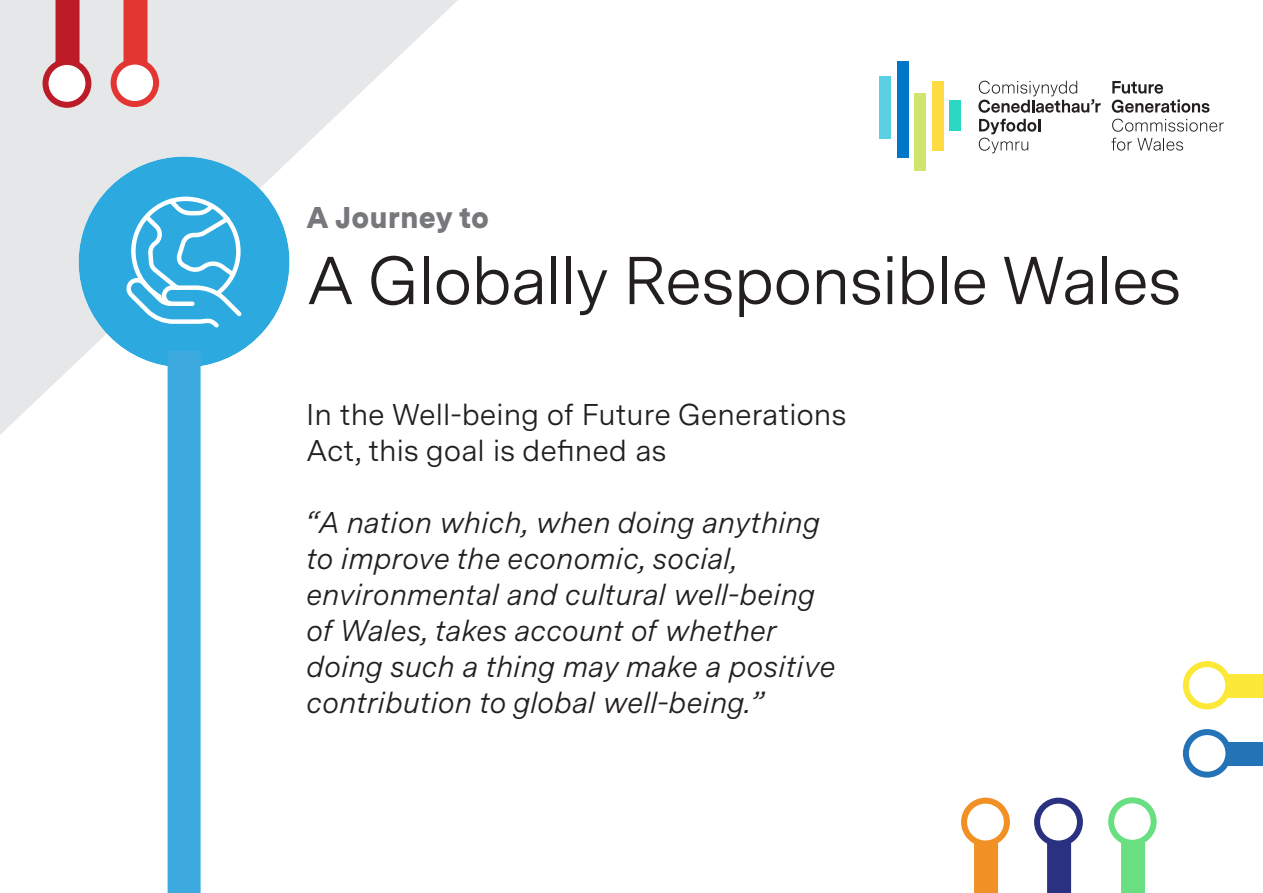
<style>
.page{position:relative;width:1263px;height:893px;background:#fff}
.page>*{position:absolute;margin:0;border:0;box-sizing:border-box;transform-origin:0 0}
.t1{font:67.5px "Messina Sans";letter-spacing:-.02em;color:#231f20}
.t2{font:italic 30px/36px "Messina Sans";color:#231f20}
.t3{font:30px/36px "Messina Sans";color:#231f20}
.t4{font:900 30px "Messina Sans";color:#76787b}
</style>
<div class="page">
<svg style="left:0;top:0;width:458px;height:435px"></svg>
<div style="left:879px;top:76px;width:12px;height:62px;background:#59d0e4"></div>
<div style="left:897px;top:61px;width:11px;height:96px;background:#0076c8"></div>
<div style="left:914px;top:93px;width:12px;height:78px;background:#cee66e"></div>
<div style="left:932px;top:81px;width:11px;height:69px;background:#ffdb42"></div>
<div style="left:949px;top:100px;width:12px;height:30px;background:#2bd8c4"></div>
<svg style="left:1112px;top:81px;width:51px;height:13px"></svg>
<svg style="left:1112px;top:100px;width:97px;height:13px"></svg>
<svg style="left:1112px;top:119px;width:112px;height:13px"></svg>
<svg style="left:1111px;top:138px;width:72px;height:13px"></svg>
<svg style="left:978px;top:81px;width:123px;height:32px"></svg>
<svg style="left:979px;top:119px;width:61px;height:34px"></svg>
<div style="left:56px;top:0;width:24px;height:63px;background:#bc1b28"></div>
<div style="left:46px;top:62px;width:42px;height:43px;background:#fff;border-radius:50%"></div>
<div style="left:43px;top:59px;width:48px;height:49px;border:6px solid #bc1b28;border-radius:50%"></div>
<div style="left:1227px;top:674px;width:36px;height:24px;background:#fbe837"></div>
<div style="left:1183px;top:661px;width:48px;height:48px;border:6px solid #fbe837;border-radius:50%"></div>
<div style="left:1227px;top:742px;width:36px;height:24px;background:#2473b6"></div>
<div style="left:1183px;top:729px;width:48px;height:49px;border:6px solid #2473b6;border-radius:50%"></div>
<div style="left:1121px;top:842px;width:24px;height:51px;background:#69df82"></div>
<svg style="left:1111px;top:800px;width:43px;height:43px"></svg>
<div style="left:1108px;top:797px;width:49px;height:49px;border:6px solid #69df82;border-radius:50%"></div>
<div style="left:123px;top:0;width:24px;height:63px;background:#e33531"></div>
<div style="left:114px;top:62px;width:42px;height:42px;background:#fff;border-radius:50%"></div>
<div style="left:111px;top:59px;width:48px;height:48px;border:6px solid #e33531;border-radius:50%"></div>
<div style="left:1047px;top:842px;width:24px;height:51px;background:#2b3181"></div>
<div style="left:1034px;top:798px;width:49px;height:48px;border:6px solid #2b3181;border-radius:50%"></div>
<div style="left:974px;top:842px;width:24px;height:51px;background:#f19024"></div>
<div style="left:961px;top:798px;width:49px;height:48px;border:6px solid #f19024;border-radius:50%"></div>
<svg style="left:79px;top:157px;width:211px;height:210px"></svg>
<div style="left:168px;top:351px;width:33px;height:542px;background:#3daadf"></div>
<p class="t4" style="left:306px;top:199px;width:184px">A Journey to</p>
<p class="t1" style="left:306px;top:240px;width:877px">A Globally Responsible Wales</p>
<p class="t3" style="left:306px;top:397px;width:542px">In the Well-being of Future Generations<br>Act, this goal is defined as</p>
<p class="t2" style="left:306px;top:505px;width:531px">“A nation which, when doing anything to improve the economic, social, environmental and cultural well-being of Wales, takes account of whether doing such a thing may make a positive contribution to global well-being.”</p>
</div>
